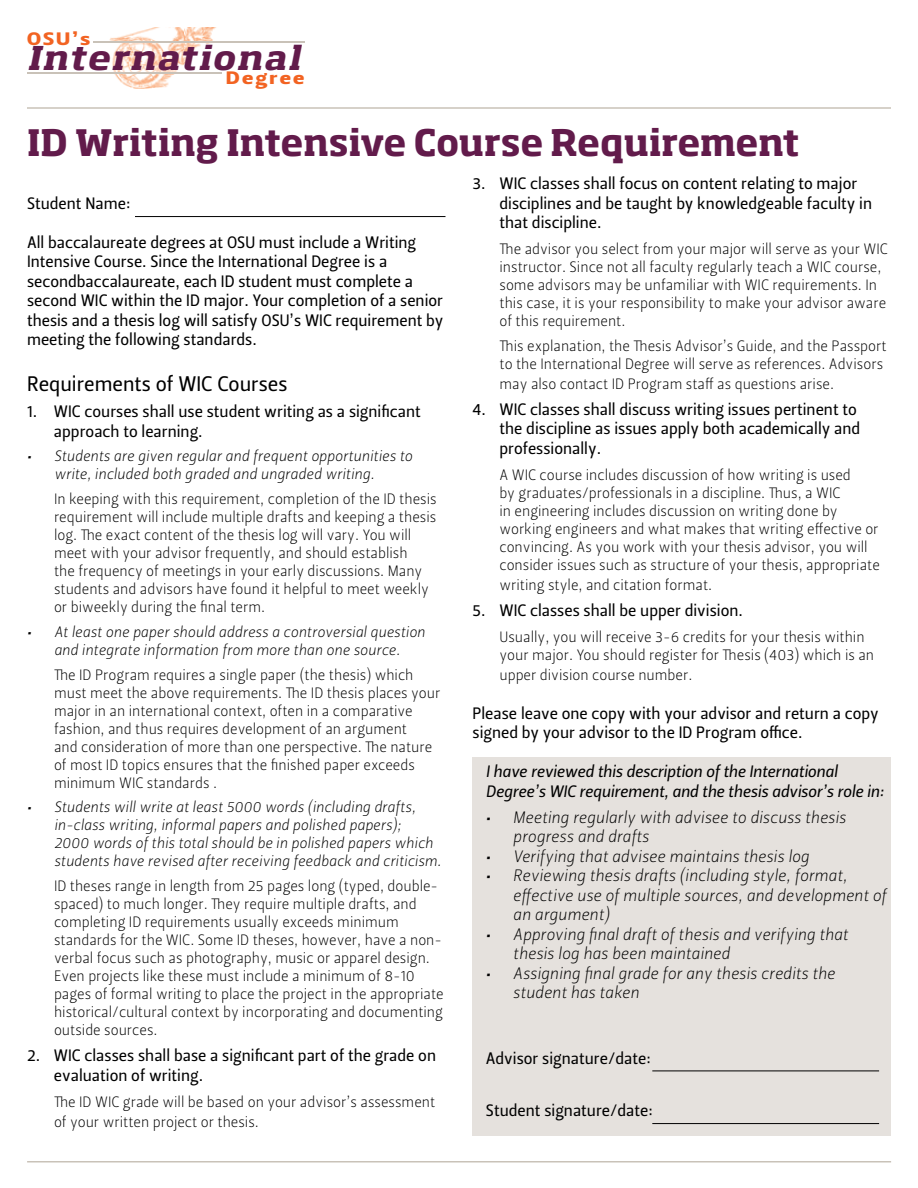
<style>
.page{position:relative;width:918px;height:1188px;background:#fff}
.page>*{position:absolute;margin:0;border:0;box-sizing:border-box;transform-origin:0 0}
.t1{font:700 36px "Soho Std";letter-spacing:-.005em;color:#621b4b}
.t2{font:italic 700 32.4px "Soho Std";letter-spacing:.04em;color:#621b4b;scale:1.11 1}
.t3{font:21px "Leitura Sans Grot 2";color:#000}
.t4{font:18px "Leitura Sans Grot 4";letter-spacing:.1em;color:#f26322;scale:1.25 1}
.t5{font:16.5px/19.5px "Leitura Sans Grot 2";color:#000}
.t6{font:16.5px/19.5px "Leitura Sans Italic 1";color:#000}
.t7{font:16.5px/19.5px "Leitura Sans Italic 2";letter-spacing:-.01em;color:#000}
.t8{font:15px/18px "Leitura Sans Grot 1";color:#000}
.t9{font:15px/18px "Leitura Sans Italic 1";color:#000}
</style>
<div class="page">
<div style="left:472px;top:757px;width:419px;height:378px;background:#e5e1dd"></div>
<hr style="left:27px;top:107px;width:864px;height:2px;background:#c9c2b8">
<hr style="left:27px;top:1161px;width:864px;height:1px;background:#c9c2b8">
<img style="left:109px;top:27px;width:113px;height:62px">
<hr style="left:93px;top:41px;width:212px;height:2px;background:#c9c2b8">
<hr style="left:27px;top:72px;width:194px;height:1px;background:#c9c2b8">
<hr style="left:652px;top:1071px;width:227px;height:1px;background:#000">
<hr style="left:652px;top:1123px;width:227px;height:1px;background:#000">
<hr style="left:135px;top:216px;width:311px;height:1px;background:#000">
<p class="t4" style="left:27px;top:26px;width:52px">OSU’s</p>
<h2 class="t2" style="left:27px;top:37px;width:248px">International</h2>
<p class="t4" style="left:226px;top:65px;width:64px">Degree</p>
<h1 class="t1" style="left:27px;top:119px;width:774px">ID Writing Intensive Course Requirement</h1>
<p class="t5" style="left:499px;top:174px;width:374px;text-indent:-27px">3. WIC classes shall focus on content relating to major disciplines and be taught by knowledgeable faculty in that discipline.</p>
<p class="t8" style="left:500px;top:240px;width:390px">The advisor you select from your major will serve as your WIC instructor. Since not all faculty regularly teach a WIC course, some advisors may be unfamiliar with WIC requirements. In this case, it is your responsibility to make your advisor aware of this requirement.</p>
<p class="t8" style="left:500px;top:337px;width:389px">This explanation, the Thesis Advisor’s Guide, and the Passport to the International Degree will serve as references. Advisors</p>
<p class="t8" style="left:500px;top:375px;width:336px">may also contact ID Program staff as questions arise.</p>
<p class="t5" style="left:499px;top:400px;width:362px;text-indent:-27px">4. WIC classes shall discuss writing issues pertinent to the discipline as issues apply both academically and professionally.</p>
<p class="t8" style="left:500px;top:466px;width:382px">A WIC course includes discussion of how writing is used<br>by graduates/professionals in a discipline. Thus, a WIC<br>in engineering includes discussion on writing done by working engineers and what makes that writing effective or convincing. As you work with your thesis advisor, you will consider issues such as structure of your thesis, appropriate</p>
<p class="t8" style="left:500px;top:576px;width:214px">writing style, and citation format.</p>
<p class="t5" style="left:472px;top:601px;width:272px">5. WIC classes shall be upper division.</p>
<p class="t8" style="left:500px;top:628px;width:376px">Usually, you will receive 3-6 credits for your thesis within your major. You should register for Thesis (403) which is an</p>
<p class="t8" style="left:500px;top:666px;width:194px">upper division course number.</p>
<p class="t5" style="left:472px;top:703px;width:408px">Please leave one copy with your advisor and return a copy signed by your advisor to the ID Program office.</p>
<p class="t7" style="left:486px;top:762px;width:399px">I have reviewed this description of the International<br>Degree’s WIC requirement, and the thesis advisor’s role in:</p>
<p class="t6" style="left:513px;top:808px;width:335px;text-indent:-27px">• Meeting regularly with advisee to discuss thesis progress and drafts</p>
<p class="t6" style="left:486px;top:847px;width:325px">• Verifying that advisee maintains thesis log</p>
<p class="t6" style="left:513px;top:866px;width:375px;text-indent:-27px">• Reviewing thesis drafts (including style, format, effective use of multiple sources, and development of an argument)</p>
<p class="t6" style="left:513px;top:925px;width:337px;text-indent:-27px">• Approving final draft of thesis and verifying that thesis log has been maintained</p>
<p class="t6" style="left:513px;top:964px;width:324px;text-indent:-27px">• Assigning final grade for any thesis credits the student has taken</p>
<p class="t5" style="left:27px;top:193px;width:105px">Student Name:</p>
<p class="t5" style="left:27px;top:232px;width:418px">All baccalaureate degrees at OSU must include a Writing Intensive Course. Since the International Degree is a secondbaccalaureate, each ID student must complete a second WIC within the ID major. Your completion of a senior thesis and a thesis log will satisfy OSU’s WIC requirement by meeting the following standards.</p>
<h3 class="t3" style="left:27px;top:369px;width:262px">Requirements of WIC Courses</h3>
<p class="t5" style="left:54px;top:402px;width:368px;text-indent:-27px">1. WIC courses shall use student writing as a significant approach to learning.</p>
<p class="t9" style="left:54px;top:447px;width:360px;text-indent:-27px">• Students are given regular and frequent opportunities to write, included both graded and ungraded writing.</p>
<p class="t8" style="left:54px;top:490px;width:384px">In keeping with this requirement, completion of the ID thesis requirement will include multiple drafts and keeping a thesis log. The exact content of the thesis log will vary. You will meet with your advisor frequently, and should establish<br>the frequency of meetings in your early discussions. Many students and advisors have found it helpful to meet weekly or biweekly during the final term.</p>
<p class="t9" style="left:27px;top:623px;width:400px;text-align:center">• At least one paper should address a controversial question and integrate information from more than one source.</p>
<p class="t8" style="left:54px;top:666px;width:388px">The ID Program requires a single paper (the thesis) which must meet the above requirements. The ID thesis places your major in an international context, often in a comparative fashion, and thus requires development of an argument<br>and consideration of more than one perspective. The nature of most ID topics ensures that the finished paper exceeds minimum WIC standards .</p>
<p class="t9" style="left:54px;top:798px;width:389px;text-indent:-27px">• Students will write at least 5000 words (including drafts, in-class writing, informal papers and polished papers);<br>2000 words of this total should be in polished papers which students have revised after receiving feedback and criticism.</p>
<p class="t8" style="left:54px;top:877px;width:391px">ID theses range in length from 25 pages long (typed, double&shy;spaced) to much longer. They require multiple drafts, and completing ID requirements usually exceeds minimum standards for the WIC. Some ID theses, however, have a non&shy;verbal focus such as photography, music or apparel design.<br>Even projects like these must include a minimum of 8-10 pages of formal writing to place the project in the appropriate historical/cultural context by incorporating and documenting outside sources.</p>
<p class="t5" style="left:54px;top:1046px;width:384px;text-indent:-27px">2. WIC classes shall base a significant part of the grade on evaluation of writing.</p>
<p class="t8" style="left:54px;top:1092px;width:383px;line-height:19.5px">The ID WIC grade will be based on your advisor’s assessment of your written project or thesis.</p>
<p class="t5" style="left:486px;top:1048px;width:166px">Advisor signature/date:</p>
<p class="t5" style="left:486px;top:1101px;width:168px">Student signature/date:</p>
</div>
